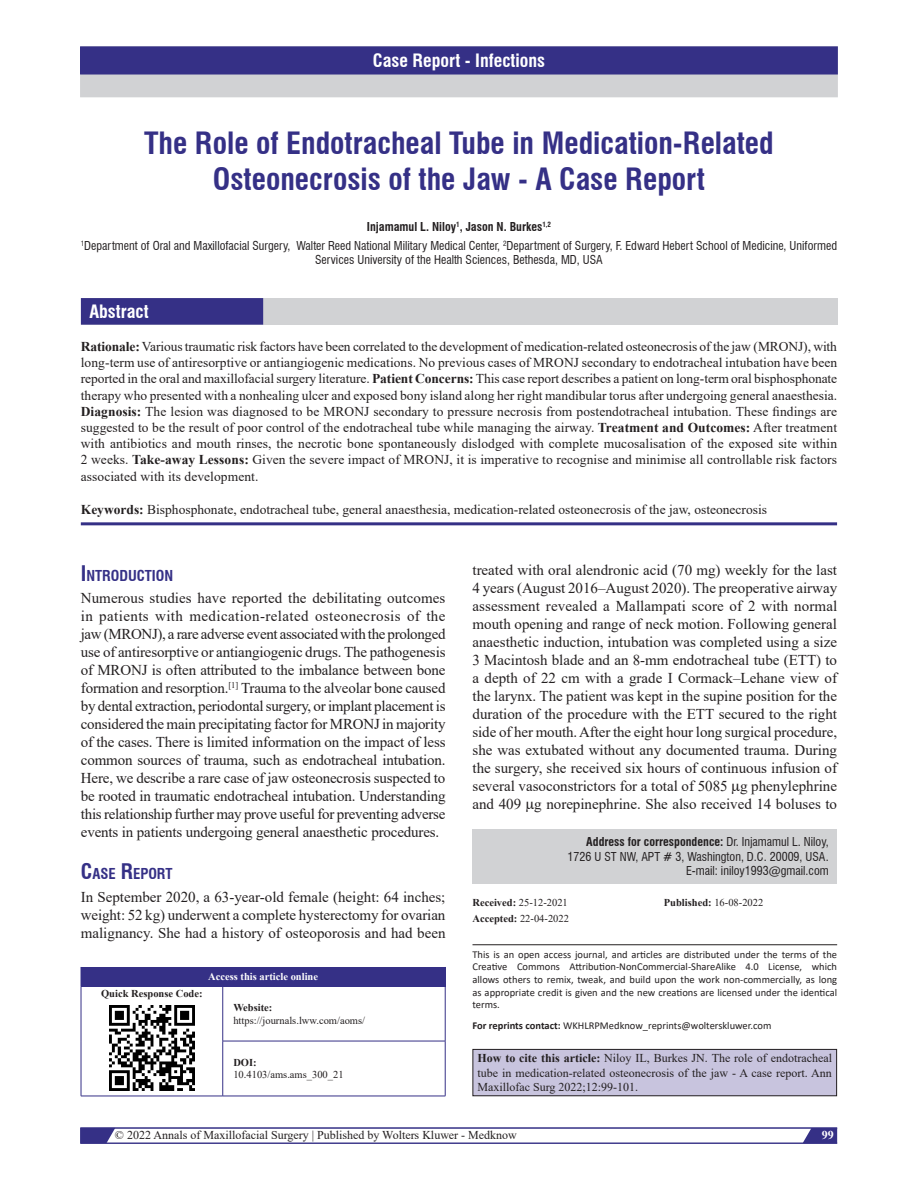
<style>
.page{position:relative;width:918px;height:1188px;background:#fff}
.page>*{position:absolute;margin:0;border:0;box-sizing:border-box;transform-origin:0 0}
.AT{font:700 condensed 30px/36px "Swiss 721 BT";color:#353086;text-align:center}
.AH{font:700 condensed 18px "Swiss 721 BT";color:#fff}
.ABSH{font:700 condensed 18px "Swiss 721 BT";color:#fff}
.TX{font:15px/18px "Times New Roman";color:#231f20;text-align:justify}
.t1{font:700 condensed 14.7px "Swiss 721 BT";color:#353086}
.ABS{font:13.5px/16.2px "Times New Roman";letter-spacing:.005em;color:#231f20;text-align:justify}
.KWD{font:13.5px "Times New Roman";color:#231f20}
.HTC{font:12px/14.4px "Times New Roman";color:#231f20;text-align:justify}
.AFF{font:condensed 12px/14.4px "Swiss 721 BT";color:#231f20;text-align:center}
.ADD{font:condensed 12px/14.4px "Swiss 721 BT";color:#231f20;text-align:right}
.AU{font:700 condensed 12px "Swiss 721 BT";color:#231f20}
.t2{font:700 12px "Times New Roman";color:#fff}
.OS{font:10.5px/12.6px "Calibri";color:#231f20;text-align:justify}
.Website{font:10.5px/12.6px "Times New Roman";color:#231f20}
.HIS{font:10.5px "Times New Roman";color:#231f20}
.ATAO{font:700 10.5px "Times New Roman";color:#fff}
.HIS-2{font:700 10.5px "Times New Roman";color:#231f20}
.QRC{font:700 10.5px "Times New Roman";color:#231f20}
.s1{font-weight:700}
.s2{font-size:21px}
.s3{font-weight:400}
</style>
<div class="page">
<svg style="left:80px;top:1128px;width:758px;height:16px"></svg>
<div style="left:80px;top:46px;width:758px;height:51px;background:#d1d2d4"></div>
<div style="left:81px;top:47px;width:756px;height:27px;background:#353086"></div>
<div style="left:80px;top:46px;width:758px;height:29px;border:2px solid #353086"></div>
<hr style="left:81px;top:522px;width:756px;height:3px;background:#353086">
<div style="left:473px;top:829px;width:364px;height:55px;background:#d1d2d4"></div>
<div style="left:81px;top:967px;width:364px;height:19px;background:#353086"></div>
<svg style="left:445px;top:967px;width:1px;height:19px"></svg>
<hr style="left:81px;top:986px;width:1px;height:55px;background:#353086">
<hr style="left:81px;top:1041px;width:1px;height:55px;background:#353086">
<hr style="left:81px;top:986px;width:142px;height:1px;background:#353086">
<hr style="left:222px;top:986px;width:1px;height:55px;background:#353086">
<hr style="left:223px;top:986px;width:222px;height:1px;background:#353086">
<hr style="left:445px;top:986px;width:1px;height:55px;background:#353086">
<hr style="left:81px;top:1096px;width:142px;height:1px;background:#353086">
<hr style="left:222px;top:1041px;width:1px;height:55px;background:#353086">
<hr style="left:223px;top:1041px;width:222px;height:1px;background:#353086">
<hr style="left:445px;top:1041px;width:1px;height:55px;background:#353086">
<hr style="left:223px;top:1096px;width:222px;height:1px;background:#353086">
<img style="left:109px;top:1005px;width:85px;height:85px">
<hr style="left:472px;top:944px;width:365px;height:1px;background:#231f20">
<div style="left:473px;top:1049px;width:364px;height:47px;background:#c8c4de"></div>
<div style="left:472px;top:1049px;width:365px;height:47px;border:1px solid #231f20"></div>
<div style="left:81px;top:298px;width:756px;height:27px;background:#d1d2d4"></div>
<div style="left:81px;top:298px;width:182px;height:27px;background:#353086"></div>
<p class="AH" style="left:373px;top:50px;width:174px">Case Report - Infections</p>
<p class="AT" style="left:144px;top:125px;width:631px">The Role of Endotracheal Tube in Medication‑Related<br>Osteonecrosis of the Jaw - A Case Report</p>
<p class="AU" style="left:367px;top:219px;width:186px">Injamamul L. Niloy<sup>1</sup>, Jason N. Burkes<sup>1,2</sup></p>
<p class="AFF" style="left:81px;top:238px;width:758px"><sup>1</sup>Department of Oral and Maxillofacial Surgery, Walter Reed National Military Medical Center, <sup>2</sup>Department of Surgery, F. Edward Hebert School of Medicine, Uniformed<br>Services University of the Health Sciences, Bethesda, MD, USA</p>
<p class="ABSH" style="left:89px;top:301px;width:61px">Abstract</p>
<p class="ABS" style="left:81px;top:338px;width:758px"><span class="s1">Rationale:</span> Various traumatic risk factors have been correlated to the development of medication‑related osteonecrosis of the jaw (MRONJ), with long‑term use of antiresorptive or antiangiogenic medications. No previous cases of MRONJ secondary to endotracheal intubation have been reported in the oral and maxillofacial surgery literature. <span class="s1">Patient Concerns:</span> This case report describes a patient on long‑term oral bisphosphonate therapy who presented with a nonhealing ulcer and exposed bony island along her right mandibular torus after undergoing general anaesthesia.<br><span class="s1">Diagnosis:</span> The lesion was diagnosed to be MRONJ secondary to pressure necrosis from postendotracheal intubation. These findings are suggested to be the result of poor control of the endotracheal tube while managing the airway. <span class="s1">Treatment and Outcomes:</span> After treatment with antibiotics and mouth rinses, the necrotic bone spontaneously dislodged with complete mucosalisation of the exposed site within 2 weeks. <span class="s1">Take-away Lessons:</span> Given the severe impact of MRONJ, it is imperative to recognise and minimise all controllable risk factors associated with its development.</p>
<p class="KWD" style="left:81px;top:500px;width:688px"><span class="s1">Keywords:</span> Bisphosphonate, endotracheal tube, general anaesthesia, medication‑related osteonecrosis of the jaw, osteonecrosis</p>
<h1 class="t1" style="left:81px;top:567px;width:94px"><span class="s2">I</span>NTRODUCTION</h1>
<p class="TX" style="left:81px;top:589px;width:366px">Numerous studies have reported the debilitating outcomes in patients with medication‑related osteonecrosis of the jaw (MRONJ), a rare adverse event associated with the prolonged use of antiresorptive or antiangiogenic drugs. The pathogenesis of MRONJ is often attributed to the imbalance between bone formation and resorption.<sup>[1]</sup> Trauma to the alveolar bone caused by dental extraction, periodontal surgery, or implant placement is considered the main precipitating factor for MRONJ in majority of the cases. There is limited information on the impact of less common sources of trauma, such as endotracheal intubation.<br>Here, we describe a rare case of jaw osteonecrosis suspected to be rooted in traumatic endotracheal intubation. Understanding this relationship further may prove useful for preventing adverse events in patients undergoing general anaesthetic procedures.</p>
<h1 class="t1" style="left:81px;top:865px;width:93px"><span class="s2">C</span>ASE <span class="s2">R</span>EPORT</h1>
<p class="TX" style="left:81px;top:887px;width:366px">In September 2020, a 63‑year‑old female (height: 64 inches; weight: 52 kg) underwent a complete hysterectomy for ovarian malignancy. She had a history of osteoporosis and had been</p>
<p class="ATAO" style="left:208px;top:969px;width:111px">Access this article online</p>
<p class="QRC" style="left:101px;top:986px;width:103px">Quick Response Code:</p>
<p class="Website" style="left:233px;top:1001px;width:133px"><span class="s1">Website: </span>https://journals.lww.com/aoms/</p>
<p class="Website" style="left:233px;top:1056px;width:112px"><span class="s1">DOI:<br></span>10.4103/ams.ams_300_21</p>
<p class="TX" style="left:472px;top:561px;width:366px">treated with oral alendronic acid (70 mg) weekly for the last 4 years (August 2016–August 2020). The preoperative airway assessment revealed a Mallampati score of 2 with normal mouth opening and range of neck motion. Following general anaesthetic induction, intubation was completed using a size 3 Macintosh blade and an 8‑mm endotracheal tube (ETT) to a depth of 22 cm with a grade I Cormack–Lehane view of the larynx. The patient was kept in the supine position for the duration of the procedure with the ETT secured to the right side of her mouth. After the eight hour long surgical procedure, she was extubated without any documented trauma. During the surgery, she received six hours of continuous infusion of several vasoconstrictors for a total of 5085 g phenylephrine and 409 g norepinephrine. She also received 14 boluses to</p>
<p class="ADD" style="left:568px;top:835px;width:263px"><span class="s1">Address for correspondence:</span> Dr. Injamamul L. Niloy,<br>1726 U ST NW, APT # 3, Washington, D.C. 20009, USA.<br>E‑mail: iniloy1993@gmail.com</p>
<p class="HIS" style="left:472px;top:896px;width:97px"><span class="s1">Received:</span> 25‑12‑2021</p>
<p class="HIS" style="left:472px;top:911px;width:98px"><span class="s1">Accepted:</span> 22-04-2022</p>
<p class="HIS-2" style="left:664px;top:895px;width:101px">Published: <span class="s3">16-08-2022</span></p>
<p class="OS" style="left:472px;top:948px;width:366px">This is an open access journal, and articles are distributed under the terms of the Creative Commons Attribution‑NonCommercial‑ShareAlike 4.0 License, which allows others to remix, tweak, and build upon the work non‑commercially, as long as appropriate credit is given and the new creations are licensed under the identical terms.</p>
<p class="OS" style="left:472px;top:1019px;width:300px"><span class="s1">For reprints contact:</span> WKHLRPMedknow_reprints@wolterskluwer.com</p>
<p class="HTC" style="left:478px;top:1051px;width:356px"><span class="s1">How to cite this article:</span> Niloy IL, Burkes JN. The role of endotracheal tube in medication‑related osteonecrosis of the jaw - A case report. Ann Maxillofac Surg 2022;12:99-101.</p>
<p class="HTC" style="left:115px;top:1128px;width:404px">© 2022 Annals of Maxillofacial Surgery | Published by Wolters Kluwer - Medknow</p>
<p class="t2" style="left:822px;top:1127px;width:13px">99</p>
</div>
